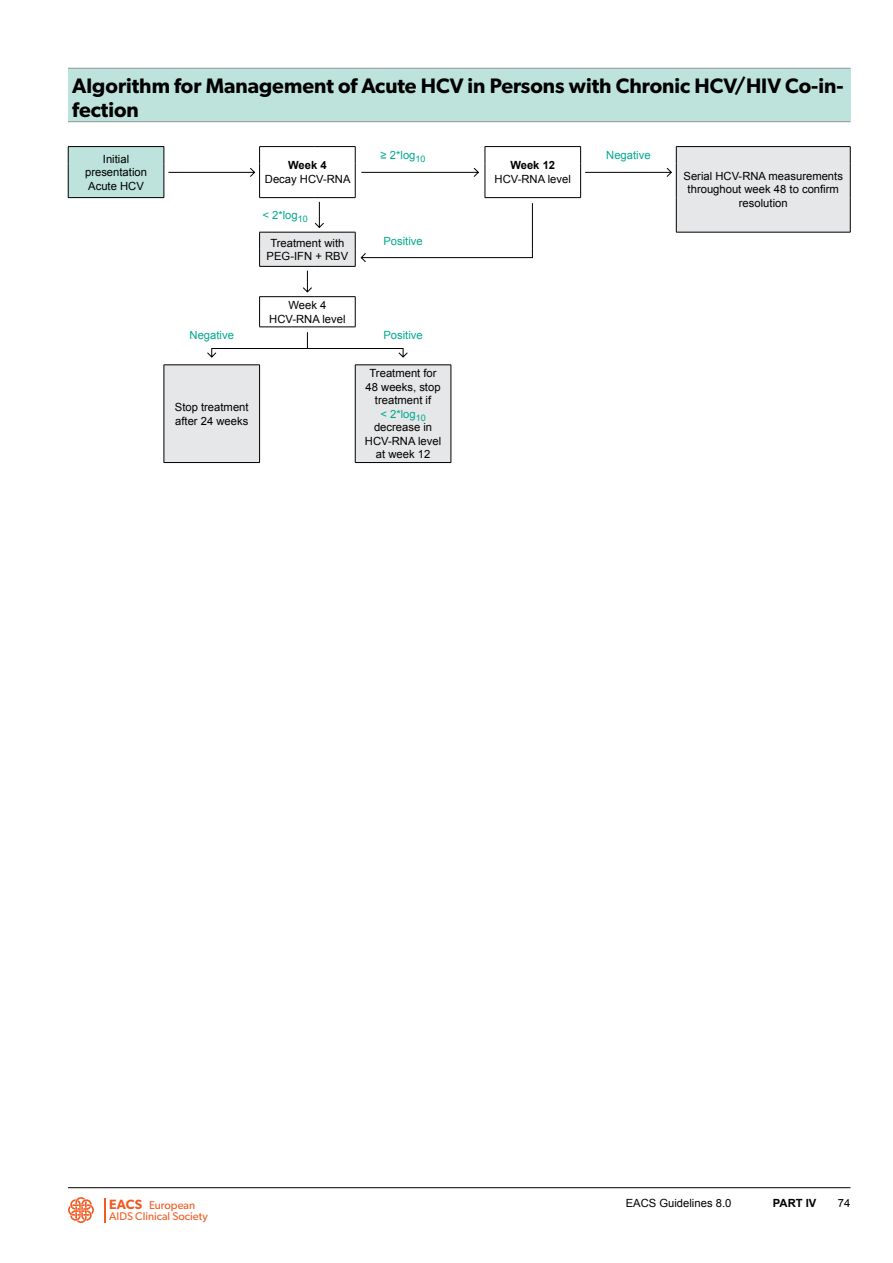
<style>
.page{position:relative;width:893px;height:1263px;background:#fff}
.page>*{position:absolute;margin:0;border:0;box-sizing:border-box;transform-origin:0 0}
.t1{font:600 21px/24px "Gibson";color:#000}
.t2{font:11.25px/13.5px "Arial";color:#000;text-align:center}
.t3{font:11.25px "Arial";color:#00a88e}
.t4{font:11.25px/11.2px "Gibson";color:#f15a22}
.t5{font:700 11.25px "Arial";color:#000}
.s1{color:#00a88e}
.s2{font-weight:600;font-size:13.5px}
</style>
<div class="page">
<svg style="left:68px;top:1197px;width:26px;height:26px"></svg>
<svg style="left:104px;top:1198px;width:1px;height:25px"></svg>
<hr style="left:68px;top:1187px;width:782px;height:1px;background:#000">
<div style="left:68px;top:68px;width:782px;height:54px;background:#bde3dc"></div>
<hr style="left:68px;top:68px;width:782px;height:1px;background:#939598">
<hr style="left:68px;top:121px;width:782px;height:1px;background:#939598">
<div style="left:68px;top:147px;width:96px;height:51px;background:#bde3dc"></div>
<svg style="left:164px;top:147px;width:686px;height:315px"></svg>
<hr style="left:485px;top:164px;width:1px;height:33px;background:#000">
<hr style="left:259px;top:164px;width:1px;height:33px;background:#000">
<hr style="left:580px;top:164px;width:1px;height:33px;background:#000">
<hr style="left:259px;top:197px;width:56px;height:1px;background:#000">
<hr style="left:315px;top:197px;width:40px;height:1px;background:#000">
<hr style="left:485px;top:197px;width:96px;height:1px;background:#000">
<hr style="left:355px;top:297px;width:1px;height:30px;background:#000">
<hr style="left:259px;top:327px;width:56px;height:1px;background:#000">
<hr style="left:315px;top:327px;width:40px;height:1px;background:#000">
<hr style="left:68px;top:146px;width:96px;height:1px;background:#000">
<svg style="left:68px;top:147px;width:1px;height:17px"></svg>
<hr style="left:68px;top:164px;width:1px;height:33px;background:#000">
<hr style="left:164px;top:164px;width:1px;height:33px;background:#000">
<hr style="left:68px;top:197px;width:96px;height:1px;background:#000">
<hr style="left:164px;top:365px;width:96px;height:1px;background:#000">
<hr style="left:164px;top:365px;width:1px;height:97px;background:#000">
<hr style="left:259px;top:365px;width:1px;height:97px;background:#000">
<hr style="left:164px;top:462px;width:96px;height:1px;background:#000">
<hr style="left:355px;top:365px;width:96px;height:1px;background:#000">
<hr style="left:355px;top:365px;width:1px;height:97px;background:#000">
<hr style="left:451px;top:365px;width:1px;height:97px;background:#000">
<hr style="left:355px;top:462px;width:96px;height:1px;background:#000">
<hr style="left:676px;top:146px;width:174px;height:1px;background:#000">
<svg style="left:850px;top:147px;width:1px;height:17px"></svg>
<hr style="left:676px;top:164px;width:1px;height:34px;background:#000">
<hr style="left:850px;top:164px;width:1px;height:34px;background:#000">
<hr style="left:676px;top:198px;width:1px;height:34px;background:#000">
<hr style="left:850px;top:198px;width:1px;height:34px;background:#000">
<hr style="left:676px;top:232px;width:174px;height:1px;background:#000">
<hr style="left:259px;top:232px;width:56px;height:1px;background:#000">
<hr style="left:315px;top:232px;width:40px;height:1px;background:#000">
<svg style="left:259px;top:232px;width:1px;height:34px"></svg>
<hr style="left:259px;top:266px;width:56px;height:1px;background:#000">
<hr style="left:315px;top:266px;width:40px;height:1px;background:#000">
<hr style="left:259px;top:296px;width:56px;height:1px;background:#000">
<hr style="left:259px;top:297px;width:1px;height:30px;background:#000">
<hr style="left:315px;top:296px;width:40px;height:1px;background:#000">
<hr style="left:259px;top:146px;width:56px;height:1px;background:#000">
<hr style="left:315px;top:146px;width:40px;height:1px;background:#000">
<hr style="left:355px;top:164px;width:1px;height:33px;background:#000">
<hr style="left:485px;top:146px;width:96px;height:1px;background:#000">
<svg style="left:485px;top:147px;width:1px;height:17px"></svg>
<svg style="left:164px;top:147px;width:96px;height:31px"></svg>
<svg style="left:355px;top:147px;width:124px;height:31px"></svg>
<svg style="left:580px;top:147px;width:97px;height:31px"></svg>
<svg style="left:314px;top:201px;width:11px;height:27px"></svg>
<hr style="left:532px;top:203px;width:1px;height:46px;background:#000">
<svg style="left:355px;top:232px;width:178px;height:34px"></svg>
<svg style="left:302px;top:270px;width:11px;height:23px"></svg>
<svg style="left:206px;top:332px;width:202px;height:26px"></svg>
<h1 class="t1" style="left:72px;top:73px;width:773px">Algorithm for Management of Acute HCV in Persons with Chronic HCV/HIV Co-in&shy;fection</h1>
<p class="t2" style="left:85px;top:152px;width:63px">Initial presentation<br>Acute HCV</p>
<p class="t5" style="left:288px;top:158px;width:40px">Week 4</p>
<p class="t3" style="left:381px;top:148px;width:46px">≥ 2*log<sub>10</sub></p>
<p class="t3" style="left:606px;top:148px;width:46px">Negative</p>
<p class="t5" style="left:510px;top:158px;width:46px">Week 12</p>
<p class="t2" style="left:495px;top:172px;width:78px">HCV-RNA level</p>
<p class="t2" style="left:684px;top:169px;width:161px">Serial HCV-RNA measurements throughout week 48 to confirm resolution</p>
<p class="t2" style="left:265px;top:172px;width:87px">Decay HCV-RNA</p>
<p class="t3" style="left:262px;top:208px;width:47px">&lt; 2*log<sub>10</sub></p>
<p class="t2" style="left:267px;top:236px;width:83px">Treatment with<br>PEG-IFN + RBV</p>
<p class="t3" style="left:383px;top:233px;width:41px">Positive</p>
<p class="t2" style="left:269px;top:299px;width:78px">Week 4<br>HCV-RNA level</p>
<p class="t3" style="left:190px;top:328px;width:46px">Negative</p>
<p class="t3" style="left:383px;top:328px;width:41px">Positive</p>
<p class="t2" style="left:175px;top:400px;width:75px;text-align:left">Stop treatment after 24 weeks</p>
<p class="t2" style="left:365px;top:367px;width:78px">Treatment for<br>48 weeks, stop treatment if<br><span class="s1">&lt; 2*log</span><sub>10 </sub>decrease in<br>HCV-RNA level at week 12</p>
<p class="t4" style="left:109px;top:1199px;width:100px"><span class="s2">EACS</span> European<br>AIDS Clinical Society</p>
<p class="t2" style="left:626px;top:1197px;width:107px">EACS Guidelines 8.0</p>
<p class="t5" style="left:773px;top:1196px;width:45px">PART IV</p>
<p class="t2" style="left:838px;top:1197px;width:14px">74</p>
</div>
